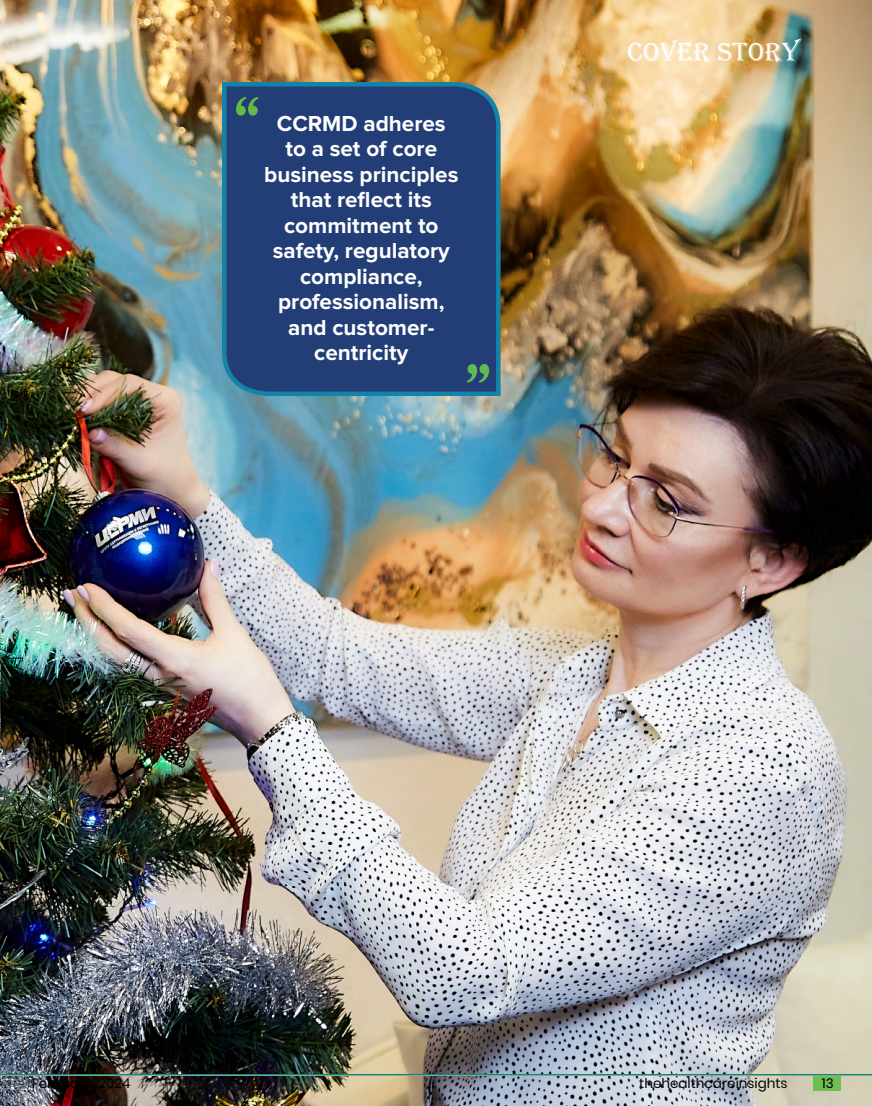
<style>
.page{position:relative;width:872px;height:1106px;background:#fff}
.page>*{position:absolute;margin:0;border:0;box-sizing:border-box;transform-origin:0 0}
.t1{font:75px "Andada";color:#62bb46}
.t2{font:75px "Andada";color:#5ebb4f}
.t3{font:27px "Algerian";color:#fff}
.t4{font:700 22.5px/25.5px "Proxima Nova";color:#fff;text-align:center}
.t5{font:13.5px "Poppins";color:#000}
</style>
<div class="page">
<img style="left:0;top:0;width:872px;height:1106px">
<div style="left:813px;top:1074px;width:27px;height:17px;background:#70be51"></div>
<hr style="left:0;top:1074px;width:872px;height:1px;background:#70be51">
<svg style="left:220px;top:80px;width:283px;height:318px;background:#264479"></svg>
<p class="t1" style="left:233px;top:80px;width:28px">“</p>
<p class="t4" style="left:264px;top:111px;width:196px">CCRMD adheres to a set of core business principles that reflect its commitment to safety, regulatory compliance, professionalism, and customer&shy;centricity</p>
<p class="t2" style="left:492px;top:400px;width:28px;rotate:-180deg">“</p>
<p class="t3" style="left:627px;top:37px;width:173px">COVER STORY</p>
<p class="t5" style="left:32px;top:1075px;width:100px">February 2024</p>
<p class="t5" style="left:639px;top:1075px;width:150px">thehealthcareinsights</p>
<p class="t5" style="left:822px;top:1075px;width:13px">13</p>
</div>
